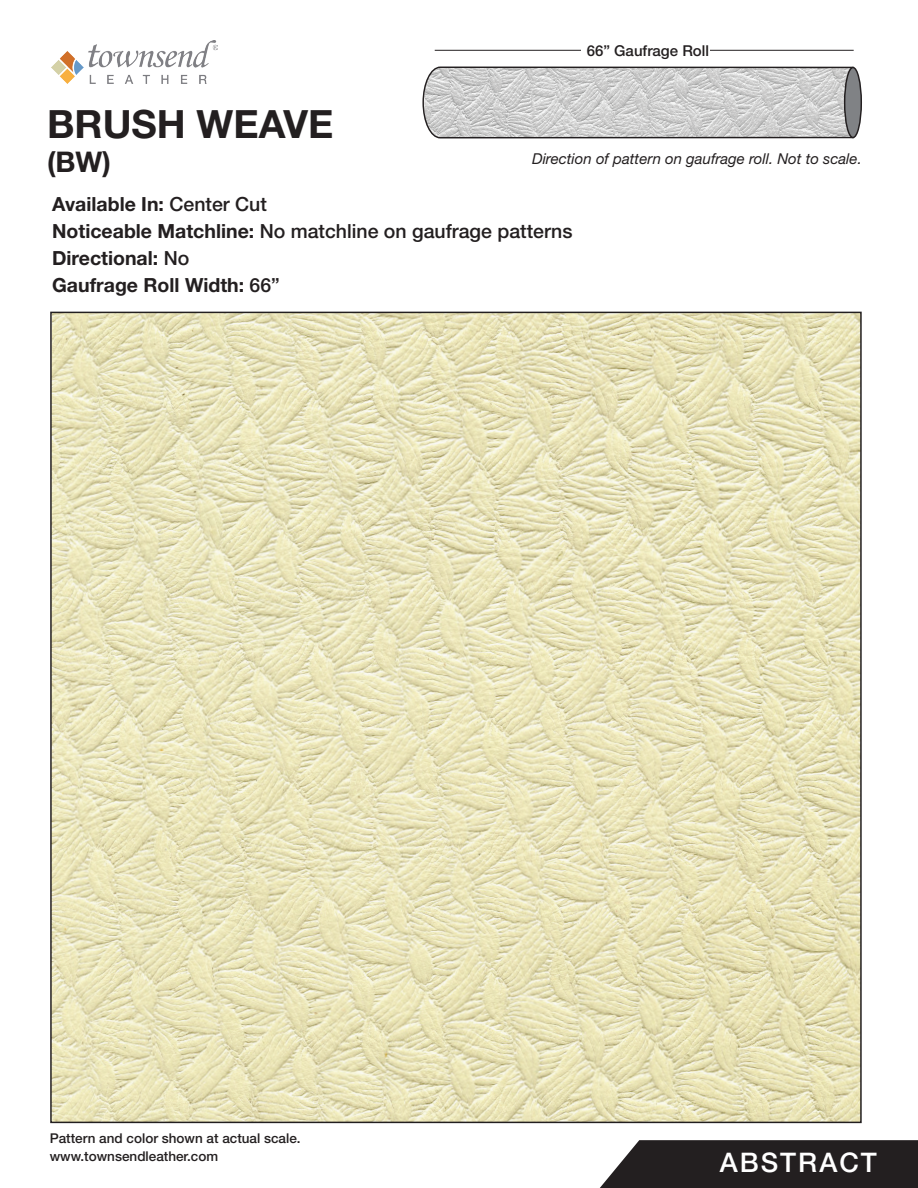
<style>
.page{position:relative;width:918px;height:1188px;background:#fff}
.page>*{position:absolute;margin:0;border:0;box-sizing:border-box;transform-origin:0 0}
.t1{font:700 39px "Helvetica Neue LT Pro";color:#231f20}
.t2{font:700 28.5px "Helvetica Neue LT Pro";color:#231f20}
.t3{font:500 27px "Helvetica Neue LT Pro";letter-spacing:.075em;color:#fff}
.t4{font:700 19.5px/27px "Helvetica Neue LT Pro";color:#231f20}
.t5{font:italic 15px "Helvetica Neue LT Pro";color:#231f20}
.t6{font:500 15px "Helvetica Neue LT Pro";color:#231f20}
.t7{font:500 13.5px/18px "Helvetica Neue LT Pro";color:#231f20}
.s1{font-weight:500}
</style>
<div class="page">
<img style="left:53px;top:315px;width:806px;height:805px">
<img style="left:51px;top:40px;width:166px;height:43px">
<svg style="left:600px;top:1140px;width:318px;height:48px"></svg>
<hr style="left:435px;top:50px;width:419px;height:1px;background:#231f20">
<div style="left:581px;top:43px;width:129px;height:17px;background:#fff"></div>
<svg style="left:422px;top:66px;width:432px;height:73px"></svg>
<div style="left:845px;top:68px;width:16px;height:70px;background:#808285;border-radius:50%"></div>
<div style="left:844px;top:67px;width:18px;height:71px;border:1px solid #231f20;border-radius:50%"></div>
<h1 class="t1" style="left:47px;top:100px;width:288px">BRUSH WEAVE</h1>
<h2 class="t2" style="left:47px;top:144px;width:65px">(BW)</h2>
<p class="t6" style="left:587px;top:41px;width:124px">66” Gaufrage Roll</p>
<p class="t5" style="left:532px;top:149px;width:331px">Direction of pattern on gaufrage roll. Not to scale.</p>
<p class="t4" style="left:52px;top:190px;width:522px">Available In: <span class="s1">Center Cut<br></span>Noticeable Matchline: <span class="s1">No matchline on gaufrage patterns<br></span>Directional: <span class="s1">No<br></span>Gaufrage Roll Width: <span class="s1">66”</span></p>
<p class="t7" style="left:50px;top:1129px;width:252px">Pattern and color shown at actual scale. www.townsendleather.com</p>
<h3 class="t3" style="left:720px;top:1146px;width:159px">ABSTRACT</h3>
</div>
